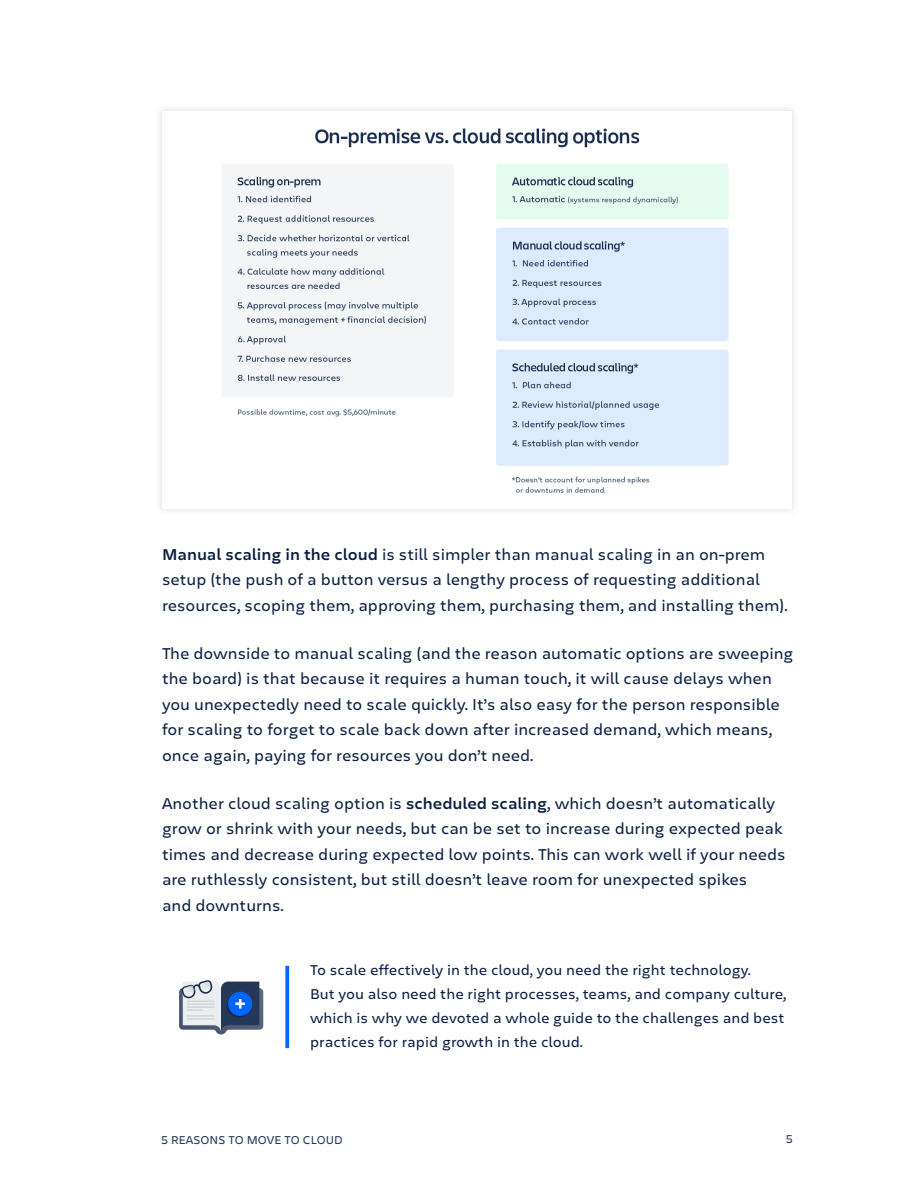
<style>
.page{position:relative;width:918px;height:1188px;background:#fff}
.page>*{position:absolute;margin:0;border:0;box-sizing:border-box;transform-origin:0 0}
.t1{font:16.5px/25.5px "Charlie Text";color:#091e42}
.t2{font:15px/24px "Charlie Text";color:#091e42}
.t3{font:12px "Charlie Text";color:#253858}
.s1{font-weight:600}
</style>
<div class="page">
<img style="left:159px;top:108px;width:636px;height:403px">
<svg style="left:285px;top:966px;width:4px;height:82px"></svg>
<svg style="left:179px;top:980px;width:84px;height:55px;background:#8798b5"></svg>
<p class="t1" style="left:162px;top:541px;width:627px"><span class="s1">Manual scaling in the cloud</span> is still simpler than manual scaling in an on-prem setup (the push of a button versus a lengthy process of requesting additional resources, scoping them, approving them, purchasing them, and installing them).</p>
<p class="t1" style="left:162px;top:640px;width:633px">The downside to manual scaling (and the reason automatic options are sweeping the board) is that because it requires a human touch, it will cause delays when you unexpectedly need to scale quickly. It’s also easy for the person responsible for scaling to forget to scale back down after increased demand, which means, once again, paying for resources you don’t need.</p>
<p class="t1" style="left:162px;top:790px;width:625px">Another cloud scaling option is <span class="s1">scheduled scaling</span>, which doesn’t automatically grow or shrink with your needs, but can be set to increase during expected peak times and decrease during expected low points. This can work well if your needs are ruthlessly consistent, but still doesn’t leave room for unexpected spikes<br>and downturns.</p>
<p class="t2" style="left:310px;top:957px;width:478px">To scale effectively in the cloud, you need the right technology.<br>But you also need the right processes, teams, and company culture, which is why we devoted a whole guide to the challenges and best practices for rapid growth in the cloud.</p>
<p class="t3" style="left:161px;top:1131px;width:183px">5 REASONS TO MOVE TO CLOUD</p>
<p class="t3" style="left:786px;top:1130px;width:9px">5</p>
</div>
